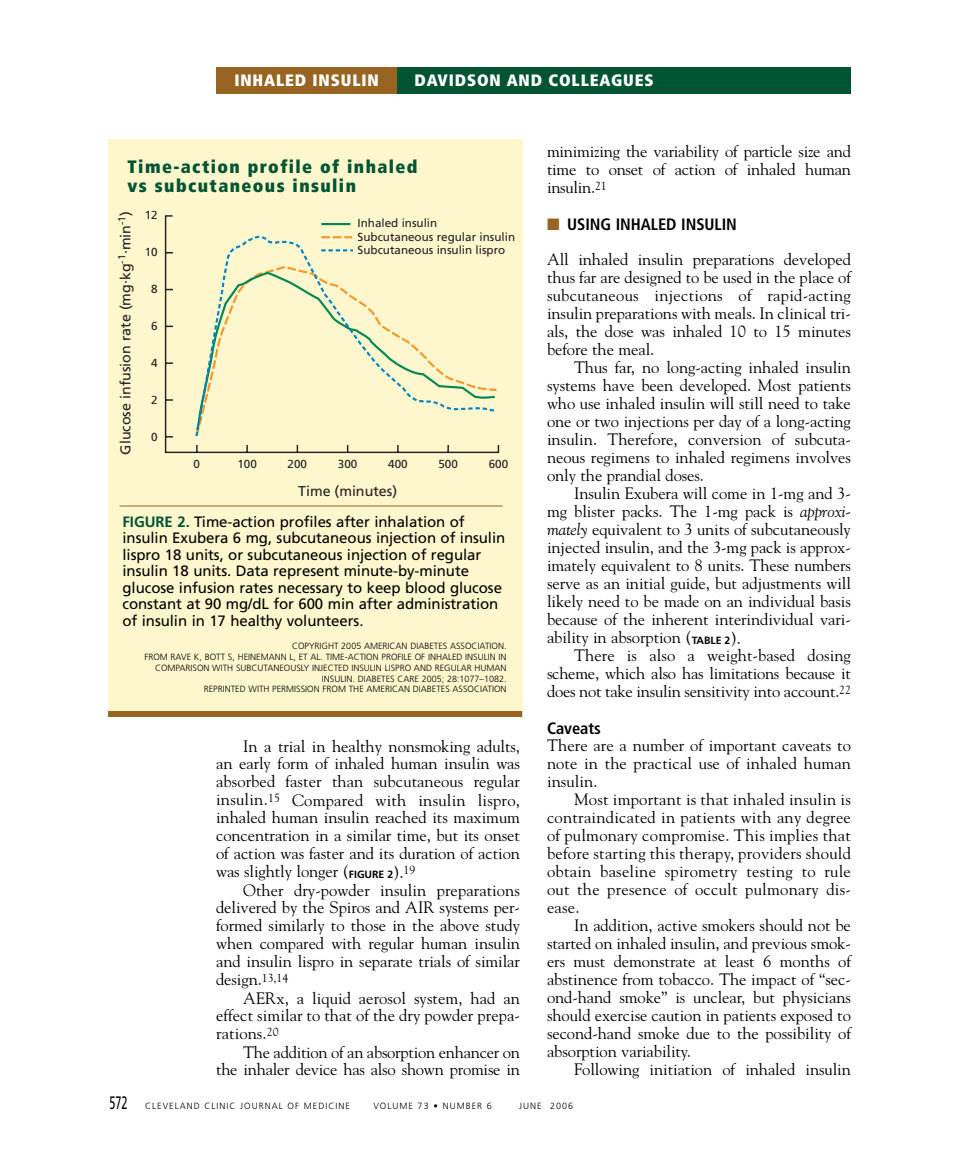
<style>
.page{position:relative;width:959px;height:1161px;background:#fff}
.page>*{position:absolute;margin:0;border:0;box-sizing:border-box;transform-origin:0 0}
.t1{font:900 condensed 18px/19.5px "Frutiger";letter-spacing:.08em;color:#015432}
.t2{font:16.5px/18px "Goudy";letter-spacing:-.005em;color:#000;text-align:justify}
.t3{font:900 condensed 16.5px "Frutiger";letter-spacing:.05em;color:#fff}
.t4{font:700 condensed 16.5px "Frutiger";letter-spacing:-.005em;color:#000}
.t5{font:15px/16.5px "Frutiger";letter-spacing:-.005em;color:#000}
.t6{font:14.25px "Frutiger";color:#231f20}
.t7{font:11.7px/13.2px "Frutiger";color:#231f20}
.t8{font:300 9px/10.8px "Frutiger";color:#000;text-align:right}
.t9{font:300 9px "Frutiger";letter-spacing:.11em;color:#000}
.s1{font-weight:700;color:#015432}
.s2{font-family:"Frutiger";font-weight:700;font-size:10.5px}
.s3{color:#976422}
.s4{font-style:italic}
.s5{font-weight:400;font-size:18px}
</style>
<div class="page">
<div style="left:108px;top:140px;width:414px;height:573px;background:#fef7ce"></div>
<svg style="left:164px;top:215px;width:336px;height:239px"></svg>
<svg style="left:194px;top:235px;width:303px;height:203px"></svg>
<hr style="left:321px;top:223px;width:29px;height:2px;background:#008751">
<svg style="left:321px;top:236px;width:31px;height:2px"></svg>
<svg style="left:321px;top:249px;width:32px;height:2px"></svg>
<hr style="left:120px;top:506px;width:382px;height:1px;background:#976422">
<div style="left:108px;top:711px;width:414px;height:6px;background:#976422"></div>
<div style="left:396px;top:68px;width:454px;height:26px;background:#015432"></div>
<div style="left:216px;top:68px;width:180px;height:26px;background:#976422"></div>
<p class="t3" style="left:234px;top:74px;width:146px">INHALED INSULIN</p>
<p class="t3" style="left:414px;top:74px;width:241px">DAVIDSON AND COLLEAGUES</p>
<p class="t1" style="left:128px;top:158px;width:291px">Time-action profile of inhaled vs subcutaneous insulin</p>
<p class="t6" style="left:120px;top:455px;width:245px;rotate:-90deg">Glucose infusion rate (mg.kg<sup>-1</sup>.min<sup>-1</sup>)</p>
<p class="t7" style="left:145px;top:209px;width:14px">12</p>
<p class="t7" style="left:145px;top:246px;width:14px">10</p>
<p class="t7" style="left:151px;top:283px;width:8px">8</p>
<p class="t7" style="left:151px;top:320px;width:8px">6</p>
<p class="t7" style="left:151px;top:357px;width:8px">4</p>
<p class="t7" style="left:151px;top:394px;width:8px">2</p>
<p class="t7" style="left:151px;top:431px;width:8px">0</p>
<p class="t7" style="left:357px;top:218px;width:159px">Inhaled insulin<br>Subcutaneous regular insulin<br>Subcutaneous insulin lispro</p>
<p class="t7" style="left:194px;top:458px;width:8px">0</p>
<p class="t7" style="left:237px;top:458px;width:21px">100</p>
<p class="t7" style="left:288px;top:458px;width:21px">200</p>
<p class="t7" style="left:338px;top:458px;width:21px">300</p>
<p class="t7" style="left:388px;top:458px;width:21px">400</p>
<p class="t7" style="left:438px;top:458px;width:21px">500</p>
<p class="t7" style="left:488px;top:458px;width:21px">600</p>
<p class="t6" style="left:298px;top:485px;width:101px">Time (minutes)</p>
<p class="t5" style="left:123px;top:514px;width:384px"><span class="s1">FIGURE 2.</span> Time-action profiles after inhalation of insulin Exubera 6 mg, subcutaneous injection of insulin lispro 18 units, or subcutaneous injection of regular insulin 18 units. Data represent minute-by-minute glucose infusion rates necessary to keep blood glucose constant at 90 mg/dL for 600 min after administration of insulin in 17 healthy volunteers.</p>
<p class="t8" style="left:144px;top:641px;width:364px">COPYRIGHT 2005 AMERICAN DIABETES ASSOCIATION.<br>FROM RAVE K, BOTT S, HEINEMANN L, ET AL. TIME-ACTION PROFILE OF INHALED INSULIN IN COMPARISON WITH SUBCUTANEOUSLY INJECTED INSULIN LISPRO AND REGULAR HUMAN INSULIN. DIABETES CARE 2005; 28:1077–1082.<br>REPRINTED WITH PERMISSION FROM THE AMERICAN DIABETES ASSOCIATION</p>
<p class="t2" style="left:216px;top:738px;width:305px;text-indent:27px">In a trial in healthy nonsmoking adults, an early form of inhaled human insulin was absorbed faster than subcutaneous regular insulin.<sup>15</sup> Compared with insulin lispro, inhaled human insulin reached its maximum concentration in a similar time, but its onset of action was faster and its duration of action was slightly longer (<span class="s2">FIGURE 2</span>).<sup>19</sup></p>
<p class="t2" style="left:216px;top:882px;width:305px;text-indent:27px">Other dry-powder insulin preparations delivered by the Spiros and AIR systems per&shy;formed similarly to those in the above study when compared with regular human insulin and insulin lispro in separate trials of similar design.<sup>13,14</sup></p>
<p class="t2" style="left:216px;top:990px;width:305px;text-indent:27px">AERx, a liquid aerosol system, had an effect similar to that of the dry powder prepa&shy;rations.<sup>20</sup></p>
<p class="t2" style="left:216px;top:1044px;width:305px;text-align:right">The addition of an absorption enhancer on<br>the inhaler device has also shown promise in</p>
<p class="t2" style="left:547px;top:144px;width:305px">minimizing the variability of particle size and time to onset of action of inhaled human insulin.<sup>21</sup></p>
<p class="t4" style="left:547px;top:217px;width:191px"><span class="s3">■</span> USING INHALED INSULIN</p>
<p class="t2" style="left:547px;top:252px;width:305px">All inhaled insulin preparations developed thus far are designed to be used in the place of subcutaneous injections of rapid-acting insulin preparations with meals. In clinical tri&shy;als, the dose was inhaled 10 to 15 minutes before the meal.</p>
<p class="t2" style="left:547px;top:360px;width:305px;text-indent:27px">Thus far, no long-acting inhaled insulin systems have been developed. Most patients who use inhaled insulin will still need to take one or two injections per day of a long-acting insulin. Therefore, conversion of subcuta&shy;neous regimens to inhaled regimens involves only the prandial doses.</p>
<p class="t2" style="left:547px;top:486px;width:305px;text-indent:27px">Insulin Exubera will come in 1-mg and 3- mg blister packs. The 1-mg pack is <span class="s4">approxi&shy;mately</span> equivalent to 3 units of subcutaneously injected insulin, and the 3-mg pack is approx&shy;imately equivalent to 8 units. These numbers serve as an initial guide, but adjustments will likely need to be made on an individual basis because of the inherent interindividual vari&shy;ability in absorption (<span class="s2">TABLE 2</span>).</p>
<p class="t2" style="left:547px;top:648px;width:305px;text-indent:27px">There is also a weight-based dosing scheme, which also has limitations because it does not take insulin sensitivity into account.<sup>22</sup></p>
<p class="t4" style="left:547px;top:721px;width:55px">Caveats</p>
<p class="t2" style="left:547px;top:738px;width:305px">There are a number of important caveats to note in the practical use of inhaled human insulin.</p>
<p class="t2" style="left:547px;top:792px;width:305px;text-indent:27px">Most important is that inhaled insulin is contraindicated in patients with any degree of pulmonary compromise. This implies that before starting this therapy, providers should obtain baseline spirometry testing to rule out the presence of occult pulmonary dis&shy;ease.</p>
<p class="t2" style="left:547px;top:918px;width:305px;text-indent:27px">In addition, active smokers should not be started on inhaled insulin, and previous smok&shy;ers must demonstrate at least 6 months of abstinence from tobacco. The impact of “sec&shy;ond-hand smoke” is unclear, but physicians should exercise caution in patients exposed to second-hand smoke due to the possibility of absorption variability.</p>
<p class="t2" style="left:574px;top:1062px;width:278px">Following initiation of inhaled insulin</p>
<p class="t9" style="left:110px;top:1102px;width:242px"><span class="s5">572</span> CLEVELAND CLINIC JOURNAL OF MEDICINE</p>
<p class="t9" style="left:373px;top:1102px;width:120px">VOLUME 73 • NUMBER 6</p>
<p class="t9" style="left:519px;top:1102px;width:56px">JUNE 2006</p>
</div>
